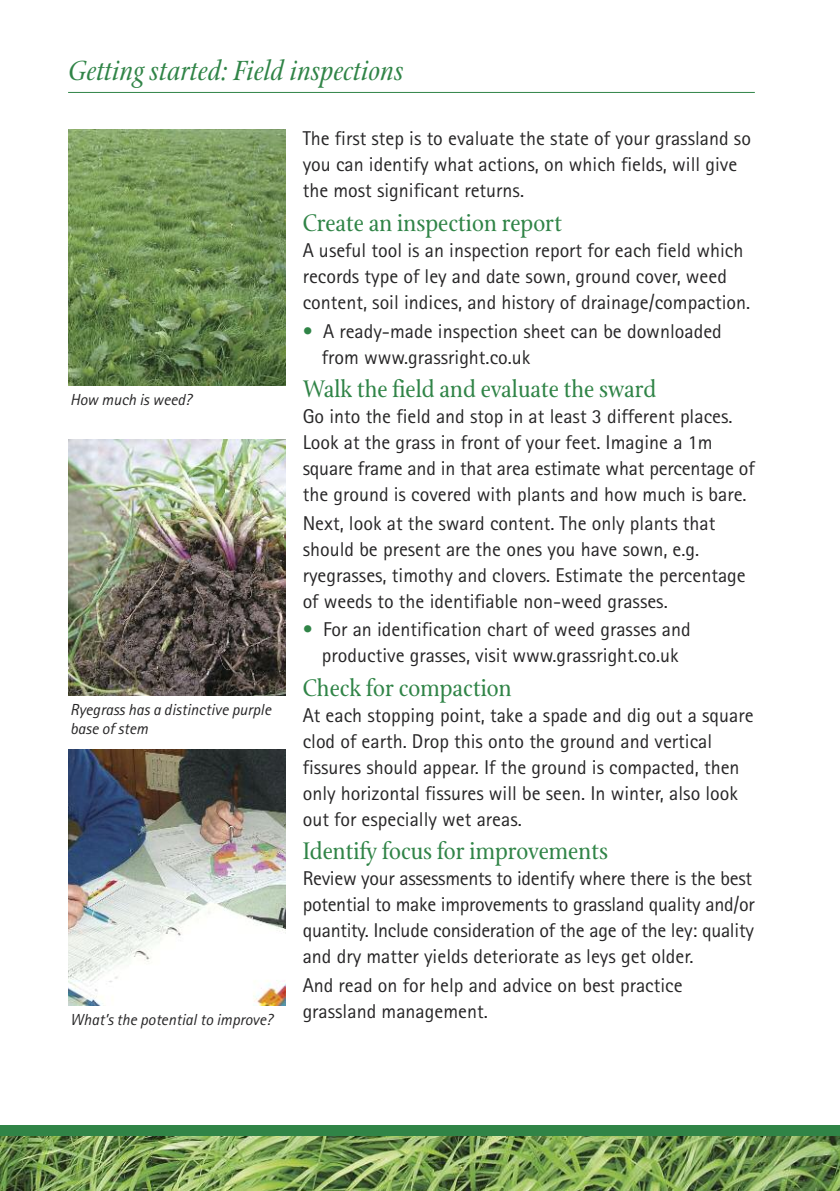
<style>
.page{position:relative;width:840px;height:1191px;background:#fff}
.page>*{position:absolute;margin:0;border:0;box-sizing:border-box;transform-origin:0 0}
.t1{font:italic 30px "Stone Print";color:#308447}
.t2{font:26px "Stone Print";color:#308447}
.t3{font:20px/26px "Agfa Rotis Sans Serif";color:#272627}
.t4{font:italic 16px/19.2px "Agfa Rotis Sans Serif";color:#272627}
.s1{color:#308447}
</style>
<div class="page">
<div style="left:0;top:1125px;width:839px;height:15px;background:#308447"></div>
<img style="left:0;top:1136px;width:839px;height:55px">
<img style="left:68px;top:130px;width:217px;height:255px">
<img style="left:68px;top:440px;width:217px;height:255px">
<img style="left:68px;top:750px;width:217px;height:255px">
<hr style="left:68px;top:92px;width:686px;height:1px;background:#308447">
<h1 class="t1" style="left:68px;top:52px;width:337px">Getting started: Field inspections</h1>
<p class="t4" style="left:70px;top:391px;width:123px">How much is weed?</p>
<p class="t4" style="left:70px;top:701px;width:202px">Ryegrass has a distinctive purple base of stem</p>
<p class="t4" style="left:70px;top:1011px;width:204px">What’s the potential to improve?</p>
<p class="t3" style="left:302px;top:128px;width:449px">The first step is to evaluate the state of your grassland so you can identify what actions, on which fields, will give the most significant returns.</p>
<h2 class="t2" style="left:302px;top:206px;width:261px">Create an inspection report</h2>
<p class="t3" style="left:302px;top:239px;width:449px">A useful tool is an inspection report for each field which records type of ley and date sown, ground cover, weed content, soil indices, and history of drainage/compaction.</p>
<p class="t3" style="left:322px;top:320px;width:401px;text-indent:-19px"><span class="s1">•</span> A ready-made inspection sheet can be downloaded from www.grassright.co.uk</p>
<h2 class="t2" style="left:302px;top:372px;width:355px">Walk the field and evaluate the sward</h2>
<p class="t3" style="left:302px;top:405px;width:453px">Go into the field and stop in at least 3 different places.<br>Look at the grass in front of your feet. Imagine a 1m square frame and in that area estimate what percentage of the ground is covered with plants and how much is bare.</p>
<p class="t3" style="left:302px;top:512px;width:444px">Next, look at the sward content. The only plants that should be present are the ones you have sown, e.g. ryegrasses, timothy and clovers. Estimate the percentage of weeds to the identifiable non-weed grasses.</p>
<p class="t3" style="left:302px;top:618px;width:389px;text-align:center"><span class="s1">•</span> For an identification chart of weed grasses and productive grasses, visit www.grassright.co.uk</p>
<h2 class="t2" style="left:302px;top:671px;width:210px">Check for compaction</h2>
<p class="t3" style="left:302px;top:704px;width:452px">At each stopping point, take a spade and dig out a square clod of earth. Drop this onto the ground and vertical fissures should appear. If the ground is compacted, then only horizontal fissures will be seen. In winter, also look out for especially wet areas.</p>
<h2 class="t2" style="left:302px;top:834px;width:307px">Identify focus for improvements</h2>
<p class="t3" style="left:302px;top:867px;width:453px">Review your assessments to identify where there is the best potential to make improvements to grassland quality and/or quantity. Include consideration of the age of the ley: quality and dry matter yields deteriorate as leys get older.</p>
<p class="t3" style="left:302px;top:974px;width:381px">And read on for help and advice on best practice grassland management.</p>
</div>
